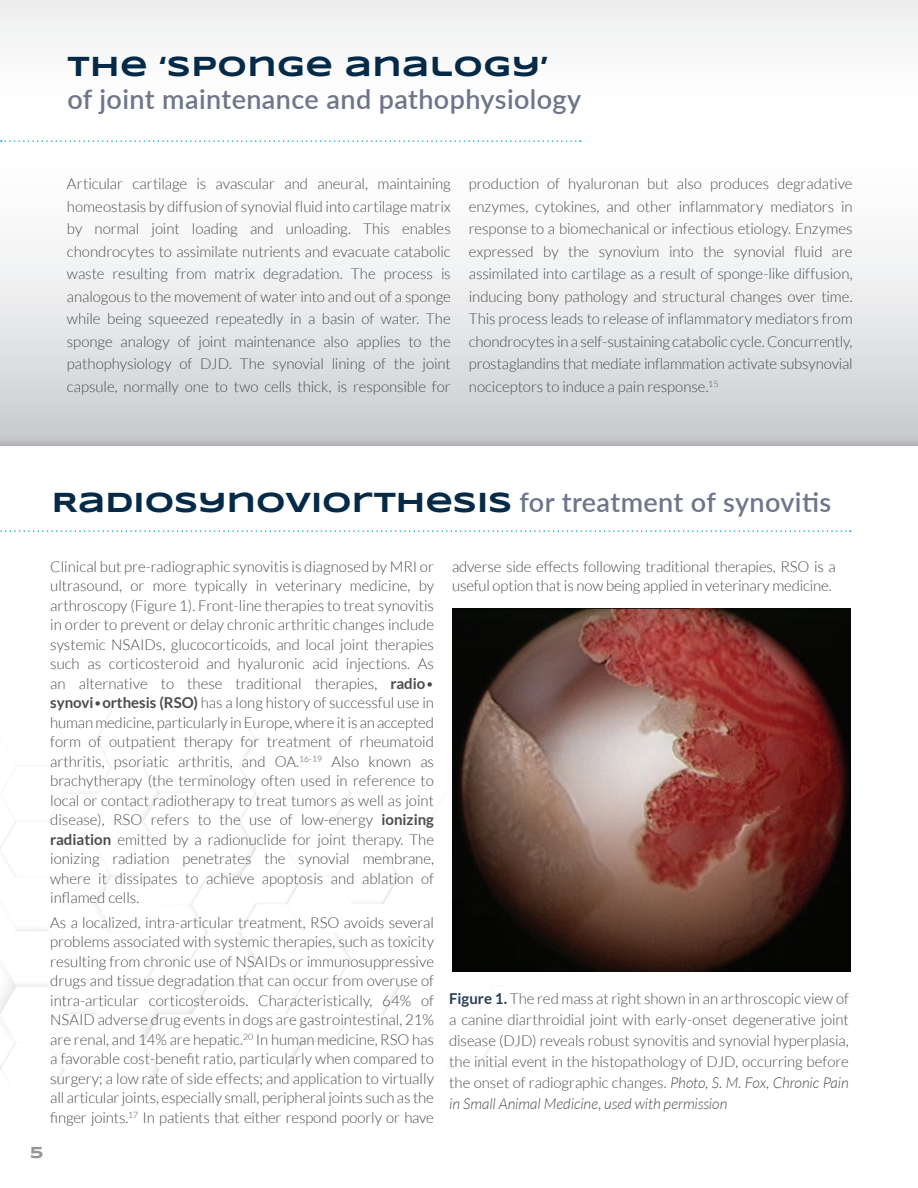
<style>
.page{position:relative;width:918px;height:1188px;background:#fff}
.page>*{position:absolute;margin:0;border:0;box-sizing:border-box;transform-origin:0 0}
.t1{font:700 28.5px "Syncopate";letter-spacing:.015em;color:#042a48}
.t2{font:600 27px "Lato";letter-spacing:.015em;color:#6f768a}
.t3{font:700 16.5px "Syncopate";color:#939598}
.t4{font:300 15px/19.5px "Lato";letter-spacing:-.01em;color:#4b4c4d;text-align:justify}
.s1{font-family:"Syncopate";font-weight:700;font-size:28.5px;color:#042a48}
.s2{font-weight:700}
.s3{font-weight:700;color:#283e59}
.s4{font-style:italic}
</style>
<div class="page">
<svg style="left:0;top:0;width:918px;height:446px"></svg>
<img style="left:0;top:711px;width:493px;height:373px">
<svg style="left:1px;top:140px;width:580px;height:2px"></svg>
<svg style="left:0;top:530px;width:851px;height:2px"></svg>
<img style="left:452px;top:608px;width:398px;height:364px">
<h1 class="t1" style="left:68px;top:48px;width:482px">THE ‘SPONGE ANALOGY’</h1>
<h2 class="t2" style="left:68px;top:79px;width:515px">of joint maintenance and pathophysiology</h2>
<p class="t4" style="left:67px;top:173px;width:385px;line-height:22.5px">Articular cartilage is avascular and aneural, maintaining homeostasis by diffusion of synovial fluid into cartilage matrix by normal joint loading and unloading. This enables chondrocytes to assimilate nutrients and evacuate catabolic waste resulting from matrix degradation. The process is analogous to the movement of water into and out of a sponge while being squeezed repeatedly in a basin of water. The sponge analogy of joint maintenance also applies to the pathophysiology of DJD. The synovial lining of the joint capsule, normally one to two cells thick, is responsible for</p>
<p class="t4" style="left:469px;top:173px;width:385px;line-height:22.5px">production of hyaluronan but also produces degradative enzymes, cytokines, and other inflammatory mediators in response to a biomechanical or infectious etiology. Enzymes expressed by the synovium into the synovial fluid are assimilated into cartilage as a result of sponge-like diffusion, inducing bony pathology and structural changes over time.<br>This process leads to release of inflammatory mediators from chondrocytes in a self-sustaining catabolic cycle. Concurrently, prostaglandins that mediate inflammation activate subsynovial nociceptors to induce a pain response.<sup>15</sup></p>
<h2 class="t2" style="left:52px;top:483px;width:781px"><span class="s1">RADIOSYNOVIORTHESIS</span> for treatment of synovitis</h2>
<p class="t4" style="left:50px;top:556px;width:385px">Clinical but pre-radiographic synovitis is diagnosed by MRI or ultrasound, or more typically in veterinary medicine, by arthroscopy (Figure 1). Front-line therapies to treat synovitis in order to prevent or delay chronic arthritic changes include systemic NSAIDs, glucocorticoids, and local joint therapies such as corticosteroid and hyaluronic acid injections. As an alternative to these traditional therapies, <span class="s2">radio</span>• <span class="s2">synovi</span>•<span class="s2">orthesis (RSO)</span> has a long history of successful use in human medicine, particularly in Europe, where it is an accepted form of outpatient therapy for treatment of rheumatoid arthritis, psoriatic arthritis, and OA.<sup>16-19</sup> Also known as brachytherapy (the terminology often used in reference to local or contact radiotherapy to treat tumors as well as joint disease), RSO refers to the use of low-energy <span class="s2">ionizing radiation</span> emitted by a radionuclide for joint therapy. The ionizing radiation penetrates the synovial membrane, where it dissipates to achieve apoptosis and ablation of inflamed cells.</p>
<p class="t4" style="left:50px;top:913px;width:385px">As a localized, intra-articular treatment, RSO avoids several problems associated with systemic therapies, such as toxicity resulting from chronic use of NSAIDs or immunosuppressive drugs and tissue degradation that can occur from overuse of intra-articular corticosteroids. Characteristically, 64% of NSAID adverse drug events in dogs are gastrointestinal, 21% are renal, and 14% are hepatic.<sup>20</sup> In human medicine, RSO has a favorable cost-benefit ratio, particularly when compared to surgery; a low rate of side effects; and application to virtually all articular joints, especially small, peripheral joints such as the finger joints.<sup>17</sup> In patients that either respond poorly or have</p>
<p class="t3" style="left:30px;top:1142px;width:15px">5</p>
<p class="t4" style="left:452px;top:556px;width:385px">adverse side effects following traditional therapies, RSO is a useful option that is now being applied in veterinary medicine.</p>
<p class="t4" style="left:449px;top:988px;width:401px;line-height:21px"><span class="s3">Figure 1.</span> The red mass at right shown in an arthroscopic view of a canine diarthroidial joint with early-onset degenerative joint disease (DJD) reveals robust synovitis and synovial hyperplasia, the initial event in the histopathology of DJD, occurring before the onset of radiographic changes. <span class="s4">Photo, S. M. Fox, Chronic Pain in Small Animal Medicine, used with permission</span></p>
</div>
